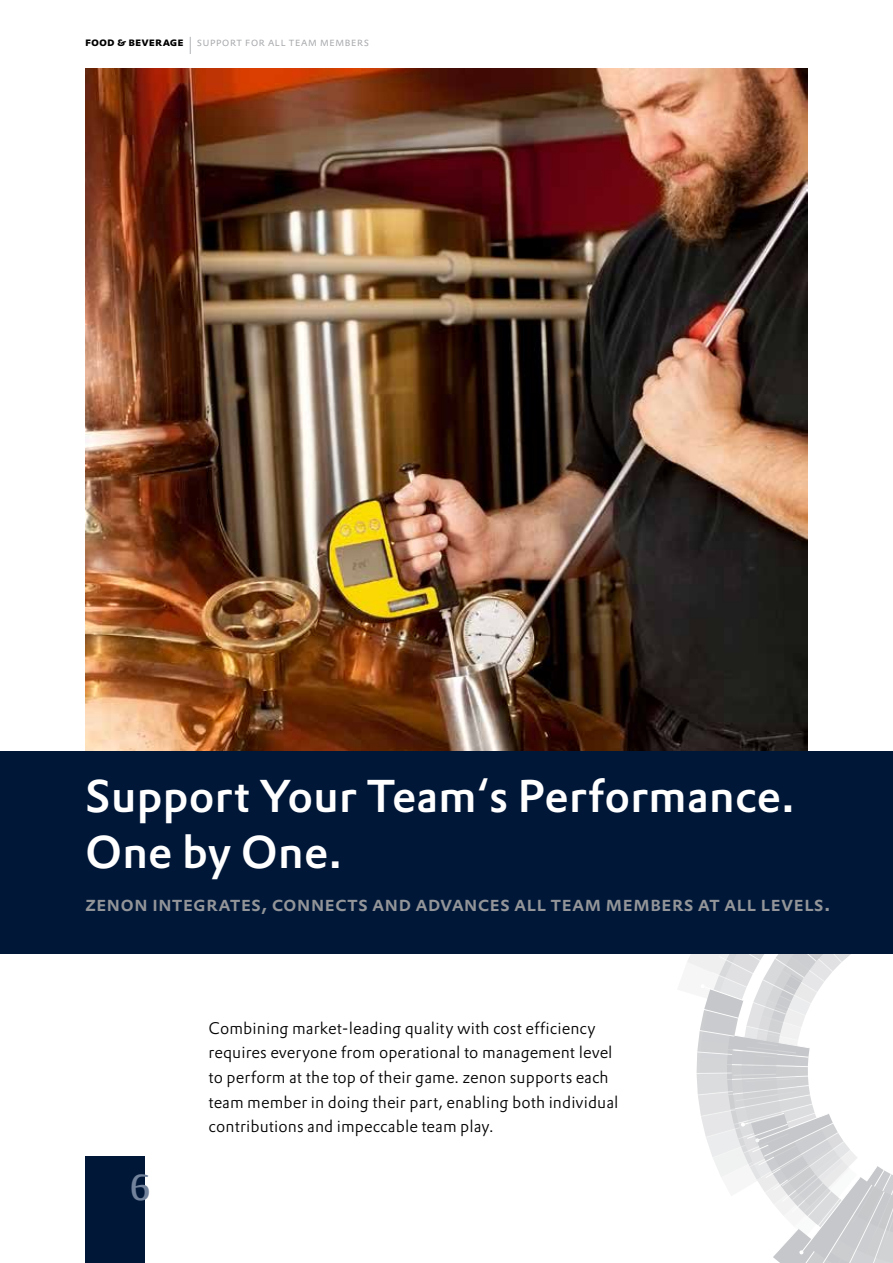
<style>
.page{position:relative;width:893px;height:1263px;background:#fff}
.page>*{position:absolute;margin:0;border:0;box-sizing:border-box;transform-origin:0 0}
.t1{font:500 45px/55.3px "DTL Prokyon TOT";letter-spacing:.005em;color:#fff}
.t2{font:600 37.5px "Foundry Form Serif";color:#72829b}
.t3{font:500 21px "DTL Prokyon TOT Caps";color:#939598}
.t4{font:300 16.5px/24.6px "DTL Prokyon TOT";letter-spacing:.005em;color:#000}
.t5{font:300 12px "DTL Prokyon TOT Caps";letter-spacing:.005em;color:#a7a9ac}
.s1{font-weight:700;color:#000}
.s2{font-size:24px}
</style>
<div class="page">
<img style="left:85px;top:68px;width:723px;height:683px">
<svg style="left:669px;top:953px;width:224px;height:310px"></svg>
<div style="left:0;top:751px;width:893px;height:202px;background:#001738"></div>
<div style="left:85px;top:1157px;width:60px;height:106px;background:#001738"></div>
<p class="t5" style="left:85px;top:34px;width:286px"><span class="s1">food &amp; beverage</span> <span class="s2">I</span> support for all team members</p>
<h1 class="t1" style="left:85px;top:768px;width:711px">Support Your Team‘s Performance.<br>One by One.</h1>
<p class="t3" style="left:85px;top:890px;width:747px">zenon integrates, connects and advances all team members at all levels.</p>
<h2 class="t2" style="left:130px;top:1166px;width:21px">6</h2>
<p class="t4" style="left:209px;top:1015px;width:411px">Combining market-leading quality with cost efficiency requires everyone from operational to management level to perform at the top of their game. zenon supports each team member in doing their part, enabling both individual contributions and impeccable team play.</p>
</div>
